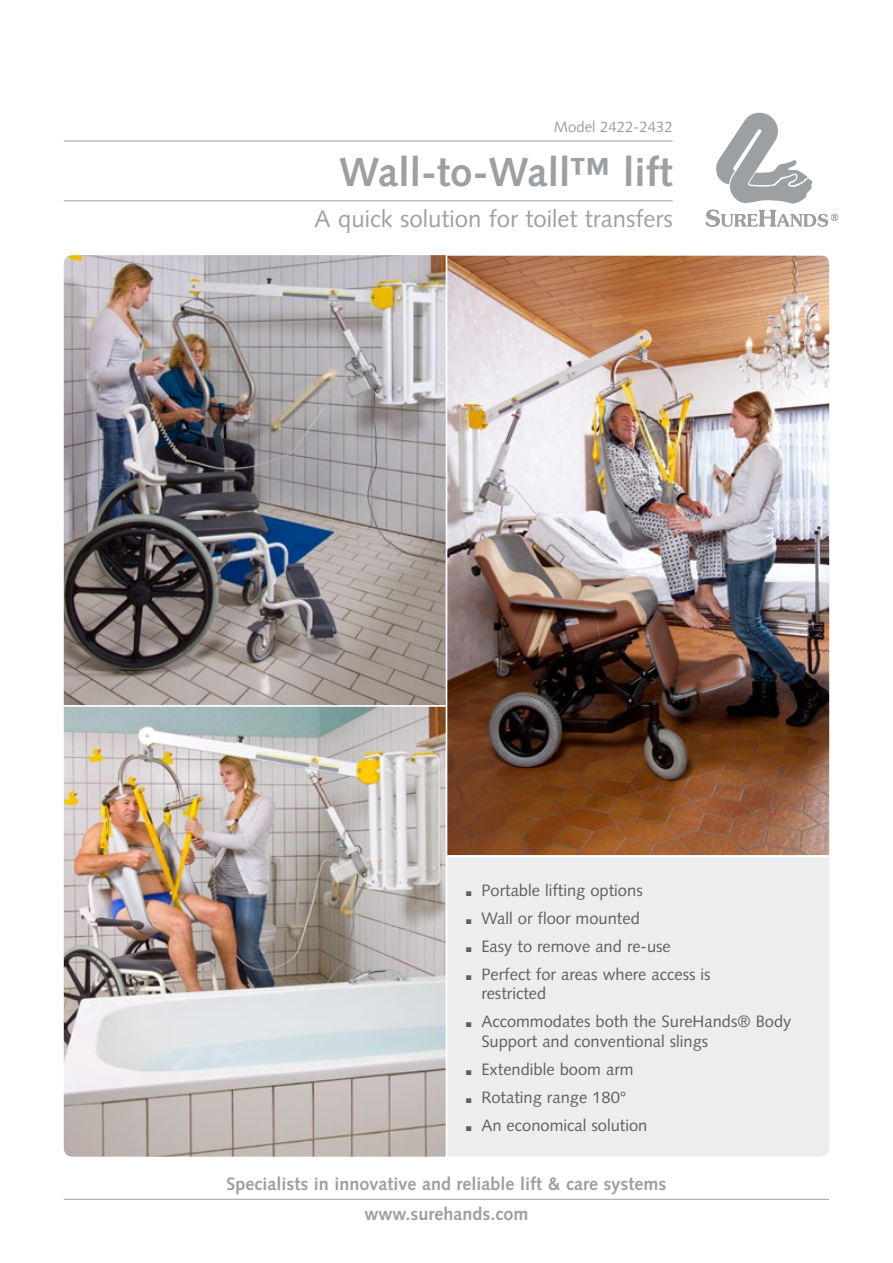
<style>
.page{position:relative;width:893px;height:1263px;background:#fff}
.page>*{position:absolute;margin:0;border:0;box-sizing:border-box;transform-origin:0 0}
.t1{font:700 40.5px "Syntax";color:#9ca0a3}
.t2{font:24px "Syntax";color:#9ca0a3}
.t3{font:700 18px/30px "Syntax";color:#9ca0a3;text-align:center}
.t4{font:16.5px/28px "Syntax";color:#5d5f60}
.t5{font:15px "Syntax";color:#9ca0a3}
.s1{font-weight:900;font-size:27px}
</style>
<div class="page">
<img style="left:447px;top:256px;width:382px;height:599px">
<img style="left:64px;top:255px;width:382px;height:450px">
<img style="left:64px;top:707px;width:382px;height:450px">
<hr style="left:64px;top:1199px;width:765px;height:1px;background:#9ca0a3">
<svg style="left:705px;top:113px;width:133px;height:114px"></svg>
<div style="left:447px;top:857px;width:382px;height:300px;background:#ecedee"></div>
<hr style="left:64px;top:141px;width:609px;height:1px;background:#9ca0a3">
<hr style="left:64px;top:200px;width:609px;height:1px;background:#9ca0a3">
<p class="t5" style="left:554px;top:118px;width:120px">Model 2422-2432</p>
<h1 class="t1" style="left:339px;top:149px;width:335px">Wall-to-Wall™ lift</h1>
<h2 class="t2" style="left:315px;top:204px;width:360px">A quick solution for toilet transfers</h2>
<p class="t4" style="left:464px;top:876px;width:248px"><span class="s1">.</span> Portable lifting options<br><span class="s1">.</span> Wall or floor mounted<br><span class="s1">.</span> Easy to remove and re-use<br><span class="s1">.</span> Perfect for areas where access is</p>
<p class="t4" style="left:464px;top:979px;width:329px;text-indent:17px">restricted<br><span class="s1">.</span> Accommodates both the SureHands® Body</p>
<p class="t4" style="left:464px;top:1027px;width:245px;text-indent:17px">Support and conventional slings <span class="s1">.</span> Extendible boom arm<br><span class="s1">.</span> Rotating range 180°<br><span class="s1">.</span> An economical solution</p>
<p class="t3" style="left:226px;top:1169px;width:441px">Specialists in innovative and reliable lift &amp; care systems www.surehands.com</p>
</div>
